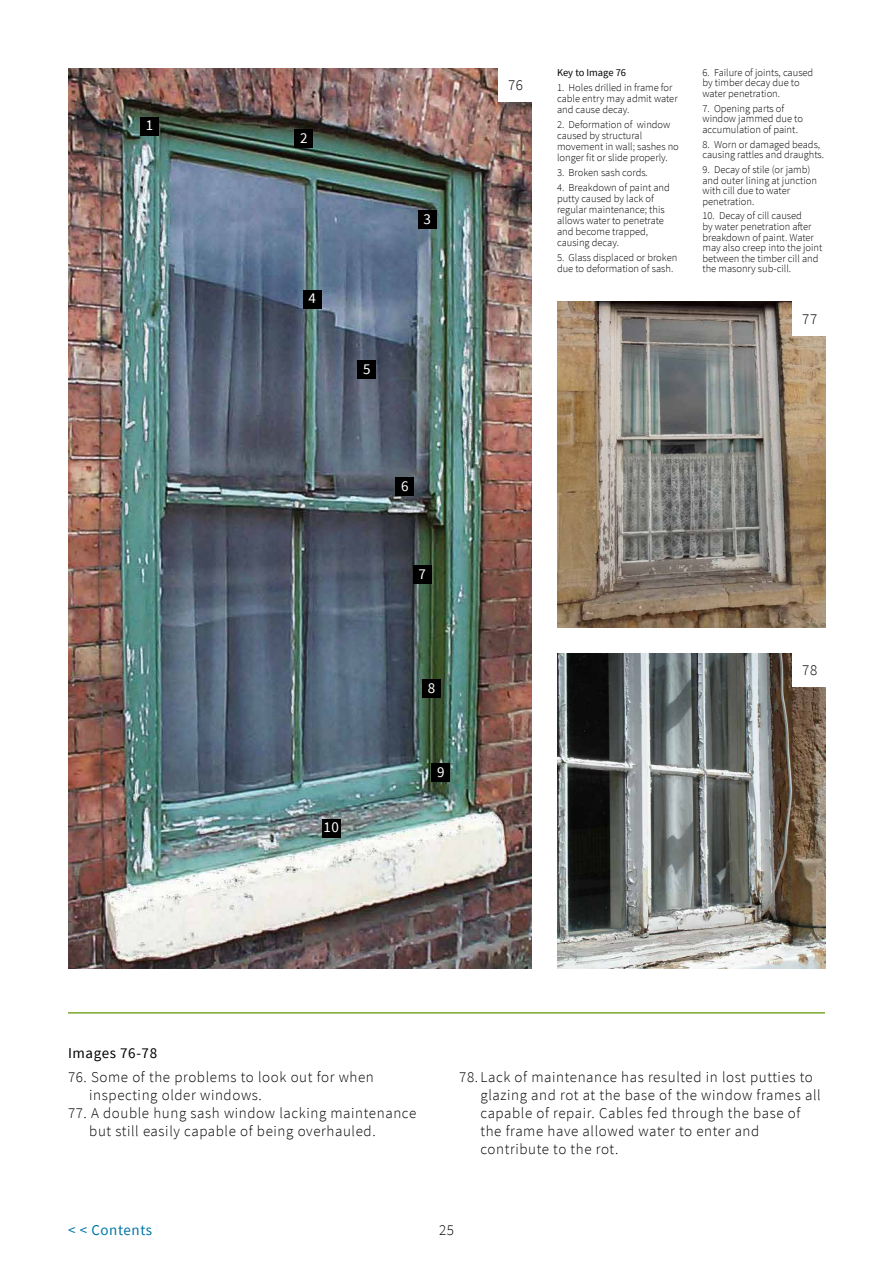
<style>
.page{position:relative;width:893px;height:1263px;background:#fff}
.page>*{position:absolute;margin:0;border:0;box-sizing:border-box;transform-origin:0 0}
.IMAGE_text{font:300 15px/18px "Source Sans Pro";letter-spacing:.04em;color:#000}
.t1{font:15px "Source Sans Pro";color:#fff}
.IMAGE_heading{font:15px "Source Sans Pro";letter-spacing:.04em;color:#000}
.t2{font:15px "Source Sans Pro";letter-spacing:.04em;color:#0075a7}
.IMAGE_acknowledgemen{font:300 10.5px/10.5px "Source Sans Pro";color:#000}
.IMAGE_acknowledgemen-2{font:10.5px "Source Sans Pro";color:#000}
</style>
<div class="page">
<img style="left:68px;top:68px;width:463px;height:900px">
<div style="left:322px;top:819px;width:18px;height:18px;background:#000"></div>
<hr style="left:68px;top:1012px;width:757px;height:1px;background:#79a629">
<img style="left:557px;top:302px;width:269px;height:326px">
<img style="left:558px;top:653px;width:267px;height:315px">
<div style="left:793px;top:652px;width:34px;height:35px;background:#fff"></div>
<div style="left:793px;top:301px;width:34px;height:35px;background:#fff"></div>
<div style="left:498px;top:67px;width:35px;height:35px;background:#fff"></div>
<div style="left:140px;top:117px;width:19px;height:19px;background:#000"></div>
<div style="left:295px;top:130px;width:18px;height:18px;background:#000"></div>
<div style="left:418px;top:210px;width:19px;height:19px;background:#000"></div>
<div style="left:303px;top:290px;width:19px;height:18px;background:#000"></div>
<div style="left:358px;top:361px;width:18px;height:18px;background:#000"></div>
<div style="left:395px;top:477px;width:19px;height:19px;background:#000"></div>
<div style="left:413px;top:566px;width:19px;height:18px;background:#000"></div>
<div style="left:422px;top:680px;width:19px;height:18px;background:#000"></div>
<div style="left:432px;top:763px;width:18px;height:19px;background:#000"></div>
<h1 class="t1" style="left:146px;top:116px;width:9px">1</h1>
<h1 class="t1" style="left:300px;top:129px;width:9px">2</h1>
<h1 class="t1" style="left:308px;top:289px;width:9px">4</h1>
<h1 class="t1" style="left:363px;top:359px;width:9px">5</h1>
<h1 class="t1" style="left:424px;top:209px;width:9px">3</h1>
<h1 class="t1" style="left:323px;top:818px;width:17px">10</h1>
<h1 class="t1" style="left:401px;top:476px;width:9px">6</h1>
<h1 class="t1" style="left:419px;top:564px;width:9px">7</h1>
<h1 class="t1" style="left:428px;top:678px;width:9px">8</h1>
<h1 class="t1" style="left:437px;top:762px;width:9px">9</h1>
<h1 class="IMAGE_text" style="left:508px;top:76px;width:16px">76</h1>
<p class="IMAGE_acknowledgemen-2" style="left:557px;top:66px;width:71px">Key to Image 76</p>
<p class="IMAGE_acknowledgemen" style="left:557px;top:82px;width:122px;line-height:10.9px">1. Holes drilled in frame for cable entry may admit water and cause decay.</p>
<p class="IMAGE_acknowledgemen" style="left:557px;top:119px;width:123px;line-height:10.9px">2. Deformation of window caused by structural movement in wall; sashes no longer fit or slide properly.</p>
<p class="IMAGE_acknowledgemen" style="left:557px;top:167px;width:92px">3. Broken sash cords.</p>
<p class="IMAGE_acknowledgemen" style="left:557px;top:182px;width:114px;line-height:10.9px">4. Breakdown of paint and putty caused by lack of regular maintenance; this allows water to penetrate and become trapped, causing decay.</p>
<p class="IMAGE_acknowledgemen" style="left:557px;top:252px;width:122px;line-height:10.9px">5. Glass displaced or broken due to deformation of sash.</p>
<p class="IMAGE_acknowledgemen" style="left:702px;top:67px;width:112px">6. Failure of joints, caused by timber decay due to water penetration.</p>
<p class="IMAGE_acknowledgemen" style="left:702px;top:103px;width:102px">7. Opening parts of window jammed due to accumulation of paint.</p>
<p class="IMAGE_acknowledgemen" style="left:702px;top:139px;width:123px">8. Worn or damaged beads, causing rattles and draughts.</p>
<p class="IMAGE_acknowledgemen" style="left:702px;top:164px;width:116px">9. Decay of stile (or jamb) and outer lining at junction with cill due to water penetration.</p>
<p class="IMAGE_acknowledgemen" style="left:702px;top:211px;width:122px">10. Decay of cill caused<br>by water penetration after breakdown of paint. Water may also creep into the joint between the timber cill and the masonry sub-cill.</p>
<h1 class="IMAGE_text" style="left:802px;top:310px;width:16px">77</h1>
<h1 class="IMAGE_text" style="left:802px;top:661px;width:16px">78</h1>
<p class="IMAGE_heading" style="left:68px;top:1043px;width:91px">Images 76-78</p>
<p class="IMAGE_text" style="left:89px;top:1068px;width:286px;text-indent:-21px">76. Some of the problems to look out for when inspecting older windows.</p>
<p class="IMAGE_text" style="left:89px;top:1104px;width:328px;text-indent:-21px">77. A double hung sash window lacking maintenance but still easily capable of being overhauled.</p>
<p class="IMAGE_text" style="left:480px;top:1068px;width:342px;text-indent:-21px">78. Lack of maintenance has resulted in lost putties to glazing and rot at the base of the window frames all capable of repair. Cables fed through the base of the frame have allowed water to enter and contribute to the rot.</p>
<h1 class="t2" style="left:68px;top:1220px;width:86px">&lt; &lt; Contents</h1>
<h1 class="IMAGE_text" style="left:439px;top:1220px;width:16px">25</h1>
</div>
